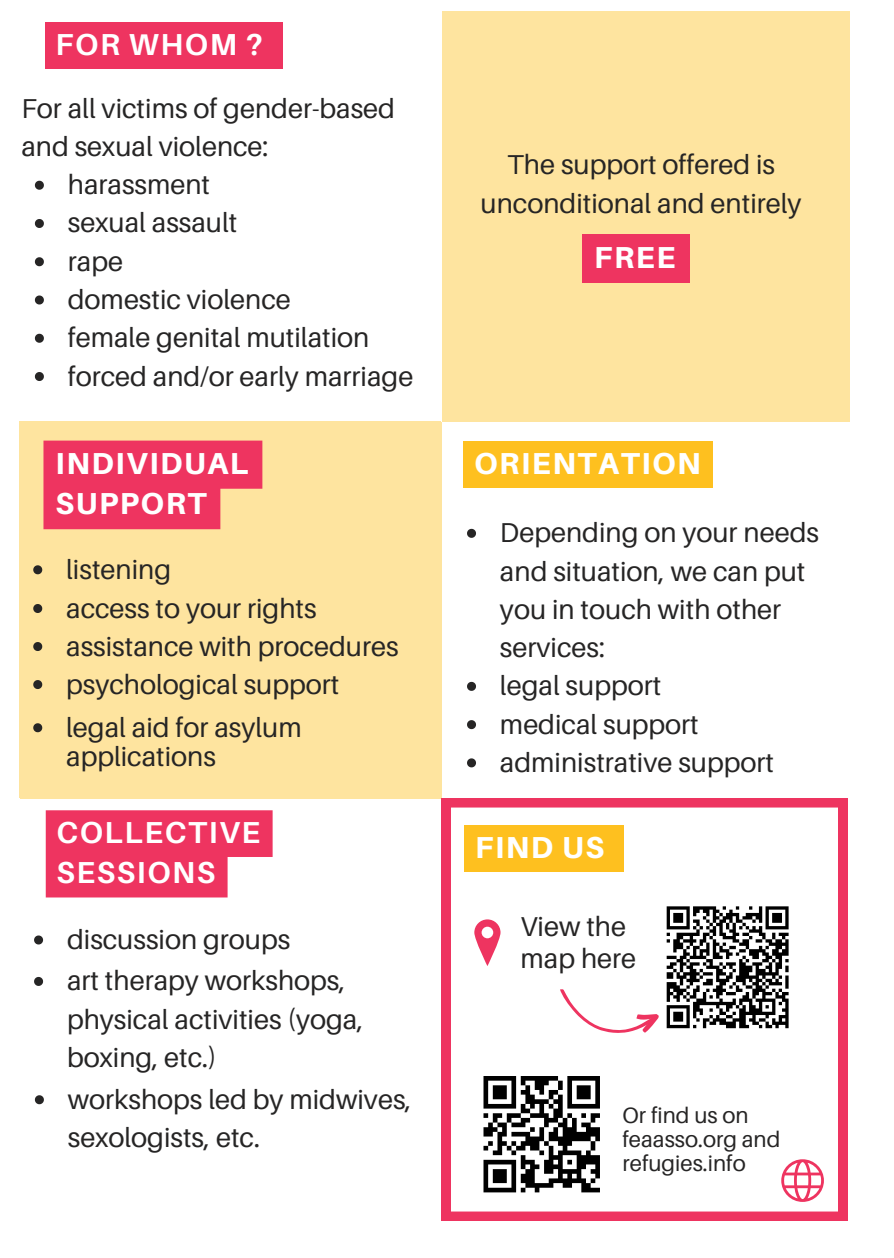
<style>
.page{position:relative;width:894px;height:1258px;background:#fff}
.page>*{position:absolute;margin:0;border:0;box-sizing:border-box;transform-origin:0 0}
.t1{font:800 30.3px/40.5px "Aileron";letter-spacing:.05em;color:#fff}
.t2{font:700 30.3px/40.5px "Aileron";letter-spacing:.05em;color:#fff}
.t3{font:27.3px/38.4px "Aileron";color:#262525}
.t4{font:22.2px/24px "Aileron";color:#262525}
</style>
<div class="page">
<div style="left:20px;top:422px;width:420px;height:375px;background:#fee49f"></div>
<div style="left:442px;top:11px;width:406px;height:411px;background:#fee49f"></div>
<svg style="left:442px;top:798px;width:404px;height:422px"></svg>
<div style="left:474px;top:1066px;width:135px;height:135px;background:#fff"></div>
<hr style="left:483px;top:1076px;width:33px;height:4px;background:#000">
<hr style="left:520px;top:1076px;width:38px;height:4px;background:#000">
<hr style="left:567px;top:1076px;width:32px;height:4px;background:#000">
<svg style="left:483px;top:1080px;width:116px;height:112px"></svg>
<hr style="left:581px;top:1188px;width:18px;height:4px;background:#000">
<svg style="left:781px;top:1159px;width:42px;height:43px"></svg>
<div style="left:660px;top:900px;width:135px;height:135px;background:#fff"></div>
<svg style="left:474px;top:919px;width:26px;height:47px"></svg>
<svg style="left:515px;top:905px;width:276px;height:143px"></svg>
<div style="left:45px;top:23px;width:237px;height:46px;background:#ee3460"></div>
<svg style="left:35px;top:181px;width:9px;height:9px"></svg>
<svg style="left:35px;top:219px;width:9px;height:9px"></svg>
<svg style="left:35px;top:257px;width:9px;height:9px"></svg>
<svg style="left:35px;top:295px;width:9px;height:9px"></svg>
<svg style="left:35px;top:334px;width:9px;height:9px"></svg>
<svg style="left:35px;top:372px;width:9px;height:9px"></svg>
<svg style="left:43px;top:441px;width:219px;height:88px;background:#ef4365"></svg>
<svg style="left:46px;top:810px;width:226px;height:87px;background:#ef466e"></svg>
<svg style="left:34px;top:935px;width:9px;height:9px"></svg>
<div style="left:463px;top:441px;width:249px;height:47px;background:#fec01f"></div>
<svg style="left:467px;top:529px;width:9px;height:9px"></svg>
<svg style="left:467px;top:682px;width:9px;height:9px"></svg>
<svg style="left:467px;top:720px;width:9px;height:9px"></svg>
<svg style="left:467px;top:758px;width:9px;height:9px"></svg>
<div style="left:582px;top:235px;width:107px;height:48px;background:#ee3460"></div>
<div style="left:464px;top:825px;width:159px;height:47px;background:#fec01f"></div>
<svg style="left:33px;top:565px;width:9px;height:9px"></svg>
<svg style="left:33px;top:604px;width:9px;height:9px"></svg>
<svg style="left:33px;top:642px;width:9px;height:9px"></svg>
<svg style="left:33px;top:680px;width:9px;height:9px"></svg>
<svg style="left:33px;top:723px;width:9px;height:9px"></svg>
<h1 class="t2" style="left:56px;top:23px;width:208px">FOR WHOM ?</h1>
<h2 class="t3" style="left:21px;top:88px;width:375px">For all victims of gender-based and sexual violence:</h2>
<p class="t3" style="left:68px;top:165px;width:144px">harassment</p>
<p class="t3" style="left:68px;top:203px;width:171px">sexual assault</p>
<p class="t3" style="left:68px;top:241px;width:57px">rape</p>
<p class="t3" style="left:68px;top:280px;width:224px">domestic violence</p>
<p class="t3" style="left:68px;top:318px;width:303px">female genital mutilation</p>
<p class="t3" style="left:68px;top:356px;width:347px">forced and/or early marriage</p>
<p class="t1" style="left:56px;top:442px;width:194px">INDIVIDUAL<br>SUPPORT</p>
<p class="t3" style="left:66px;top:549px;width:106px">listening</p>
<p class="t3" style="left:66px;top:588px;width:252px">access to your rights</p>
<h1 class="t3" style="left:66px;top:626px;width:334px">assistance with procedures</h1>
<p class="t3" style="left:66px;top:664px;width:274px">psychological support</p>
<p class="t3" style="left:66px;top:712px;width:237px;line-height:29.4px">legal aid for asylum applications</p>
<p class="t2" style="left:56px;top:811px;width:205px">COLLECTIVE<br>SESSIONS</p>
<p class="t3" style="left:67px;top:920px;width:225px">discussion groups</p>
<p class="t3" style="left:67px;top:961px;width:298px">art therapy workshops, physical activities (yoga, boxing, etc.)</p>
<p class="t3" style="left:68px;top:1079px;width:345px">workshops led by midwives, sexologists, etc.</p>
<h1 class="t3" style="left:480px;top:145px;width:322px;text-align:center">The support offered is unconditional and entirely</h1>
<p class="t1" style="left:594px;top:236px;width:83px">FREE</p>
<p class="t1" style="left:474px;top:442px;width:228px">ORIENTATION</p>
<h1 class="t3" style="left:500px;top:513px;width:320px">Depending on your needs and situation, we can put you in touch with other services:</h1>
<p class="t3" style="left:500px;top:666px;width:163px">legal support</p>
<p class="t3" style="left:500px;top:704px;width:200px">medical support</p>
<p class="t3" style="left:500px;top:742px;width:275px">administrative support</p>
<p class="t1" style="left:475px;top:826px;width:130px">FIND US</p>
<h2 class="t3" style="left:520px;top:910px;width:117px;line-height:31.5px">View the map here</h2>
<p class="t4" style="left:622px;top:1103px;width:159px">Or find us on feaasso.org and refugies.info</p>
</div>
